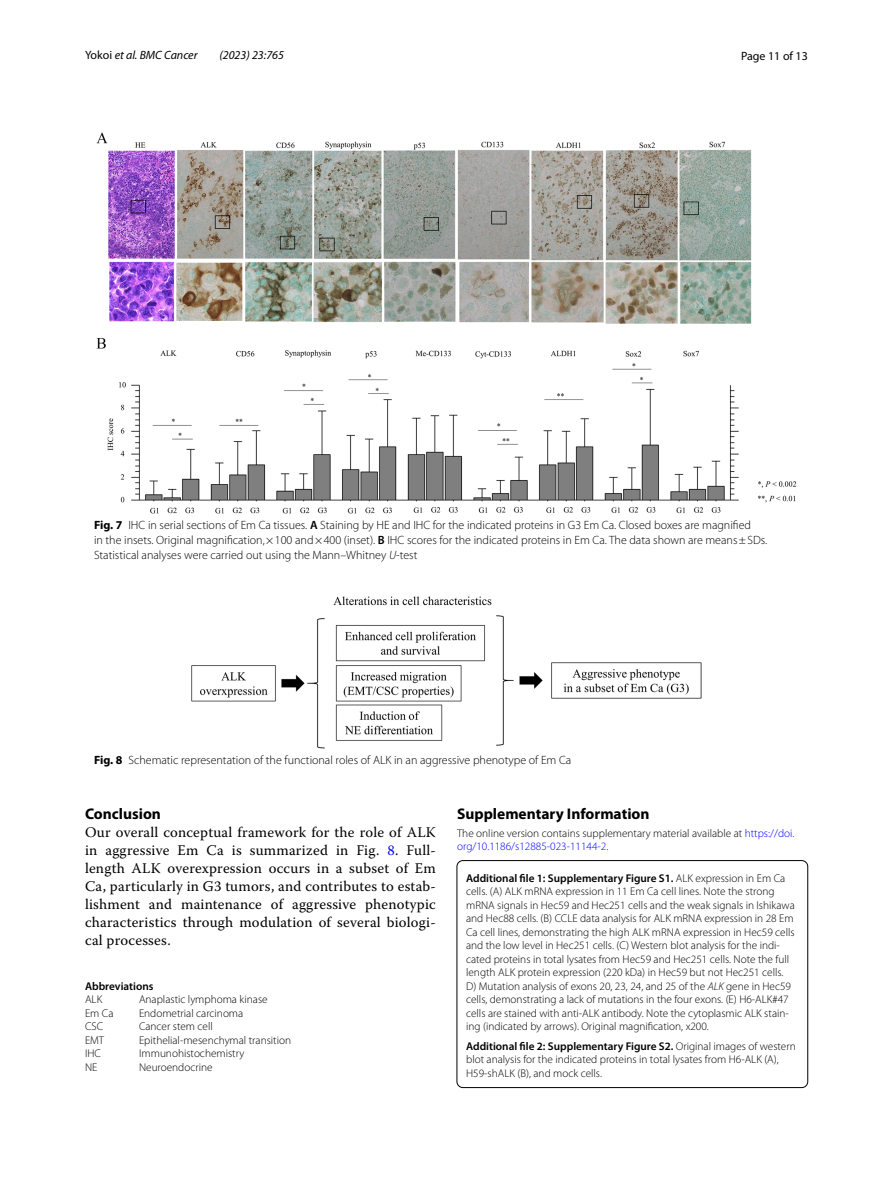
<style>
.page{position:relative;width:893px;height:1187px;background:#fff}
.page>*{position:absolute;margin:0;border:0;box-sizing:border-box;transform-origin:0 0}
.t1{font:700 15.45px "Myriad Pro";color:#000}
.t2{font:14.7px/18px "Warnock Pro";letter-spacing:.015em;color:#000;text-align:justify}
.t3{font:300 12px/15px "Myriad Pro";color:#000}
.t4{font:italic 12px "Myriad Pro";color:#000}
.t5{font:12px "Myriad Pro";color:#000}
.t6{font:300 11.25px/13.5px "Myriad Pro";color:#000}
.t7{font:600 11.25px "Myriad Pro";color:#000}
.s1{font-style:normal}
.s2{font-weight:700}
.s3{font-weight:600}
.s4{font-style:italic}
.s5{color:#00f}
</style>
<div class="page">
<div style="left:457px;top:860px;width:351px;height:227px;border:1px solid #000;border-radius:6px"></div>
<img style="left:96px;top:133px;width:701px;height:380px">
<img style="left:191px;top:596px;width:511px;height:152px">
<p class="t4" style="left:85px;top:48px;width:114px"><span class="s1">Yokoi</span> et al. BMC Cancer</p>
<p class="t4" style="left:219px;top:48px;width:66px">(2023) 23:765</p>
<p class="t5" style="left:741px;top:48px;width:68px">Page 11 of 13</p>
<p class="t3" style="left:94px;top:517px;width:675px"><span class="s2">Fig. 7</span> IHC in serial sections of Em Ca tissues. <span class="s3">A</span> Staining by HE and IHC for the indicated proteins in G3 Em Ca. Closed boxes are magnified<br>in the insets. Original magnification,×100 and×400 (inset). <span class="s3">B</span> IHC scores for the indicated proteins in Em Ca. The data shown are means±SDs.<br>Statistical analyses were carried out using the Mann–Whitney <span class="s4">U</span>-test</p>
<p class="t3" style="left:94px;top:752px;width:479px"><span class="s2">Fig. 8</span> Schematic representation of the functional roles of ALK in an aggressive phenotype of Em Ca</p>
<h1 class="t1" style="left:85px;top:803px;width:77px">Conclusion</h1>
<p class="t2" style="left:85px;top:822px;width:352px">Our overall conceptual framework for the role of ALK in aggressive Em Ca is summarized in Fig. <span class="s5">8</span>. Full&shy;length ALK overexpression occurs in a subset of Em Ca, particularly in G3 tumors, and contributes to estab&shy;lishment and maintenance of aggressive phenotypic characteristics through modulation of several biologi&shy;cal processes.</p>
<p class="t7" style="left:85px;top:978px;width:70px">Abbreviations</p>
<p class="t6" style="left:85px;top:992px;width:19px">ALK</p>
<p class="t6" style="left:139px;top:992px;width:130px">Anaplastic lymphoma kinase</p>
<p class="t6" style="left:85px;top:1006px;width:30px">Em Ca</p>
<p class="t6" style="left:139px;top:1006px;width:106px">Endometrial carcinoma</p>
<p class="t6" style="left:85px;top:1019px;width:20px">CSC</p>
<p class="t6" style="left:139px;top:1019px;width:75px">Cancer stem cell</p>
<p class="t6" style="left:85px;top:1033px;width:21px">EMT</p>
<p class="t6" style="left:139px;top:1033px;width:154px">Epithelial-mesenchymal transition</p>
<p class="t6" style="left:85px;top:1046px;width:17px">IHC</p>
<p class="t6" style="left:139px;top:1046px;width:107px">Immunohistochemistry</p>
<p class="t6" style="left:85px;top:1060px;width:14px">NE</p>
<p class="t6" style="left:139px;top:1060px;width:75px">Neuroendocrine</p>
<h1 class="t1" style="left:457px;top:803px;width:194px">Supplementary Information</h1>
<p class="t6" style="left:457px;top:826px;width:339px">The online version contains supplementary material available at <span class="s5">https://doi. org/10.1186/s12885-023-11144-2</span>.</p>
<p class="t6" style="left:466px;top:871px;width:330px"><span class="s3">Additional file 1: Supplementary Figure S1.</span> ALK expression in Em Ca cells. (A) ALK mRNA expression in 11 Em Ca cell lines. Note the strong mRNA signals in Hec59 and Hec251 cells and the weak signals in Ishikawa and Hec88 cells. (B) CCLE data analysis for ALK mRNA expression in 28 Em Ca cell lines, demonstrating the high ALK mRNA expression in Hec59 cells and the low level in Hec251 cells. (C) Western blot analysis for the indi&shy;cated proteins in total lysates from Hec59 and Hec251 cells. Note the full length ALK protein expression (220 kDa) in Hec59 but not Hec251 cells.<br>D) Mutation analysis of exons 20, 23, 24, and 25 of the <span class="s4">ALK</span> gene in Hec59 cells, demonstrating a lack of mutations in the four exons. (E) H6-ALK#47 cells are stained with anti-ALK antibody. Note the cytoplasmic ALK stain&shy;ing (indicated by arrows). Original magnification, x200.</p>
<p class="t6" style="left:466px;top:1039px;width:331px"><span class="s3">Additional file 2: Supplementary Figure S2.</span> Original images of western blot analysis for the indicated proteins in total lysates from H6-ALK (A),<br>H59-shALK (B), and mock cells.</p>
</div>
